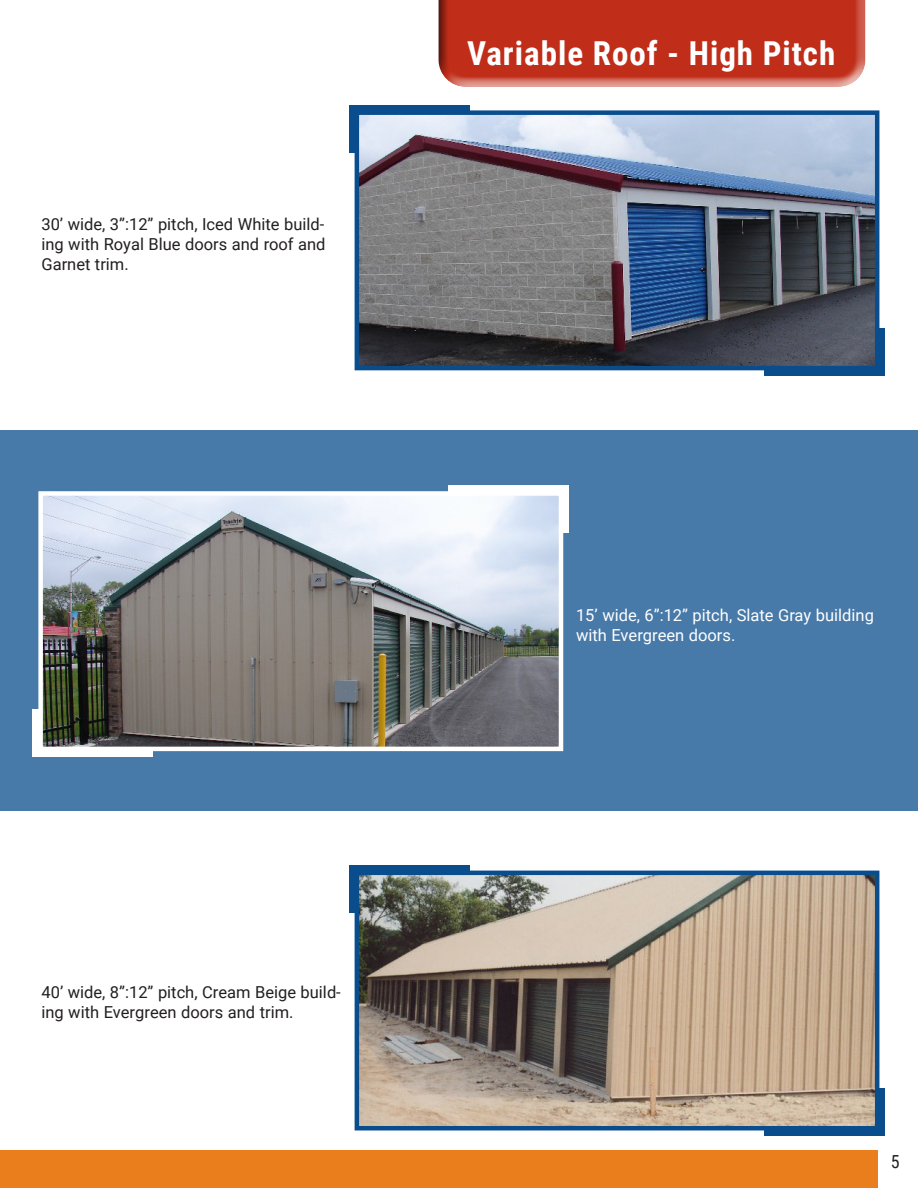
<style>
.page{position:relative;width:918px;height:1188px;background:#fff}
.page>*{position:absolute;margin:0;border:0;box-sizing:border-box;transform-origin:0 0}
.t1{font:700 33px "Roboto Condensed";letter-spacing:.03em;color:#fff}
.t2{font:18px "Roboto Condensed";color:#231f20}
.t3{font:16.5px/19.8px "Roboto";color:#231f20;text-align:justify}
.t4{font:16.5px/19.8px "Roboto";color:#fff}
</style>
<div class="page">
<div style="left:0;top:431px;width:918px;height:380px;background:#4779a9"></div>
<div style="left:32px;top:709px;width:121px;height:48px;background:#fff"></div>
<div style="left:448px;top:485px;width:121px;height:48px;background:#fff"></div>
<img style="left:43px;top:496px;width:515px;height:250px">
<div style="left:38px;top:491px;width:525px;height:260px;border:4px solid #fff"></div>
<div style="left:436px;top:0;width:430px;height:90px;background:#fff;opacity:.75"></div>
<div style="left:436px;top:0;width:430px;height:79px;background:#231f20;opacity:.75"></div>
<div style="left:0;top:1151px;width:878px;height:37px;background:#ea7e1d"></div>
<div style="left:349px;top:865px;width:121px;height:48px;background:#0a4d8d"></div>
<div style="left:764px;top:1088px;width:121px;height:48px;background:#0a4d8d"></div>
<img style="left:360px;top:876px;width:514px;height:249px">
<div style="left:355px;top:871px;width:524px;height:259px;border:4px solid #0a4d8d"></div>
<div style="left:349px;top:105px;width:121px;height:48px;background:#0a4d8d"></div>
<div style="left:764px;top:328px;width:121px;height:48px;background:#0a4d8d"></div>
<img style="left:360px;top:115px;width:514px;height:250px">
<div style="left:355px;top:110px;width:524px;height:260px;border:4px solid #0a4d8d"></div>
<p class="t3" style="left:41px;top:214px;width:286px">30’ wide, 3”:12” pitch, Iced White build&shy;ing with Royal Blue doors and roof and Garnet trim.</p>
<p class="t1" style="left:467px;top:31px;width:370px">Variable Roof - High Pitch</p>
<p class="t4" style="left:576px;top:604px;width:299px">15’ wide, 6”:12” pitch, Slate Gray building with Evergreen doors.</p>
<p class="t3" style="left:41px;top:982px;width:301px">40’ wide, 8”:12” pitch, Cream Beige build&shy;ing with Evergreen doors and trim.</p>
<p class="t2" style="left:891px;top:1149px;width:10px">5</p>
</div>
